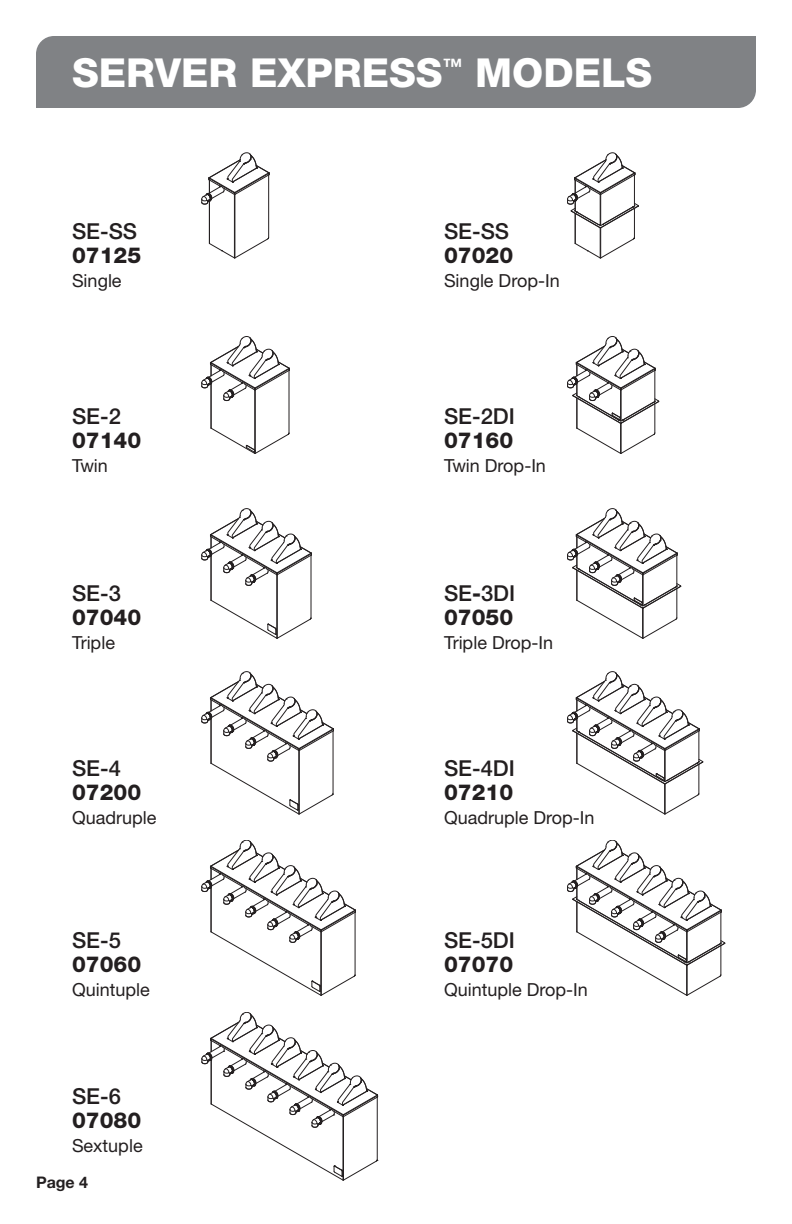
<style>
.page{position:relative;width:792px;height:1224px;background:#fff}
.page>*{position:absolute;margin:0;border:0;box-sizing:border-box;transform-origin:0 0}
.t1{font:800 40px "Helvetica Neue";color:#fff}
.t2{font:800 22px/24px "Helvetica Neue";color:#231f20}
.t3{font:500 22px "Helvetica Neue";color:#231f20}
.t4{font:18px "Helvetica Neue";color:#231f20}
.t5{font:700 16px "Helvetica Neue";color:#231f20}
.s1{font-weight:500}
</style>
<div class="page">
<div style="left:36px;top:36px;width:720px;height:72px;background:#808285"></div>
<svg style="left:201px;top:1012px;width:177px;height:169px"></svg>
<hr style="left:234px;top:194px;width:1px;height:64px;background:#231f20">
<hr style="left:235px;top:194px;width:1px;height:64px;background:#231f20">
<hr style="left:209px;top:201px;width:1px;height:42px;background:#231f20">
<hr style="left:268px;top:175px;width:1px;height:62px;background:#231f20">
<svg style="left:209px;top:237px;width:60px;height:22px"></svg>
<svg style="left:201px;top:153px;width:69px;height:51px"></svg>
<svg style="left:567px;top:153px;width:72px;height:106px"></svg>
<hr style="left:289px;top:370px;width:1px;height:63px;background:#231f20">
<hr style="left:255px;top:390px;width:1px;height:63px;background:#231f20">
<hr style="left:254px;top:390px;width:1px;height:63px;background:#231f20">
<hr style="left:211px;top:383px;width:1px;height:45px;background:#231f20">
<svg style="left:211px;top:428px;width:79px;height:26px"></svg>
<svg style="left:201px;top:336px;width:89px;height:65px"></svg>
<svg style="left:567px;top:336px;width:92px;height:118px"></svg>
<hr style="left:311px;top:555px;width:1px;height:63px;background:#231f20">
<hr style="left:277px;top:575px;width:1px;height:63px;background:#231f20">
<hr style="left:276px;top:575px;width:1px;height:63px;background:#231f20">
<hr style="left:211px;top:555px;width:1px;height:45px;background:#231f20">
<svg style="left:201px;top:508px;width:111px;height:78px"></svg>
<svg style="left:211px;top:600px;width:101px;height:39px"></svg>
<svg style="left:567px;top:508px;width:114px;height:131px"></svg>
<svg style="left:201px;top:671px;width:133px;height:144px"></svg>
<svg style="left:567px;top:671px;width:136px;height:144px"></svg>
<svg style="left:201px;top:840px;width:155px;height:156px"></svg>
<svg style="left:567px;top:840px;width:158px;height:156px"></svg>
<h1 class="t1" style="left:72px;top:49px;width:582px">SERVER EXPRESS<sup>™</sup> MODELS</h1>
<p class="t3" style="left:72px;top:218px;width:67px">SE-SS</p>
<p class="t2" style="left:72px;top:243px;width:71px">07125</p>
<p class="t4" style="left:72px;top:270px;width:51px">Single</p>
<p class="t3" style="left:72px;top:403px;width:50px">SE-2</p>
<p class="t2" style="left:72px;top:428px;width:71px">07140</p>
<p class="t4" style="left:72px;top:455px;width:37px">Twin</p>
<p class="t3" style="left:72px;top:580px;width:50px">SE-3</p>
<p class="t2" style="left:72px;top:605px;width:71px">07040</p>
<p class="t4" style="left:72px;top:632px;width:45px">Triple</p>
<p class="t3" style="left:72px;top:755px;width:50px">SE-4</p>
<p class="t2" style="left:72px;top:780px;width:71px">07200</p>
<p class="t4" style="left:72px;top:807px;width:86px">Quadruple</p>
<p class="t3" style="left:72px;top:927px;width:50px">SE-5</p>
<p class="t2" style="left:72px;top:952px;width:71px">07060</p>
<p class="t4" style="left:72px;top:979px;width:79px">Quintuple</p>
<p class="t3" style="left:72px;top:1083px;width:50px">SE-6</p>
<p class="t2" style="left:72px;top:1108px;width:71px">07080</p>
<p class="t4" style="left:72px;top:1135px;width:72px">Sextuple</p>
<p class="t5" style="left:36px;top:1172px;width:54px">Page 4</p>
<p class="t3" style="left:444px;top:218px;width:67px">SE-SS</p>
<p class="t2" style="left:444px;top:243px;width:71px">07020</p>
<p class="t4" style="left:444px;top:270px;width:117px">Single Drop-In</p>
<p class="t3" style="left:444px;top:403px;width:72px">SE-2DI</p>
<p class="t2" style="left:444px;top:428px;width:71px">07160</p>
<p class="t4" style="left:444px;top:455px;width:104px">Twin Drop-In</p>
<p class="t2" style="left:444px;top:581px;width:73px"><span class="s1">SE</span>-<span class="s1">3DI<br></span>07050</p>
<p class="t4" style="left:444px;top:632px;width:111px">Triple Drop-In</p>
<p class="t3" style="left:444px;top:755px;width:72px">SE-4DI</p>
<p class="t2" style="left:444px;top:780px;width:71px">07210</p>
<p class="t4" style="left:444px;top:807px;width:152px">Quadruple Drop-In</p>
<p class="t3" style="left:444px;top:927px;width:72px">SE-5DI</p>
<p class="t2" style="left:444px;top:952px;width:71px">07070</p>
<p class="t4" style="left:444px;top:979px;width:145px">Quintuple Drop-In</p>
</div>
